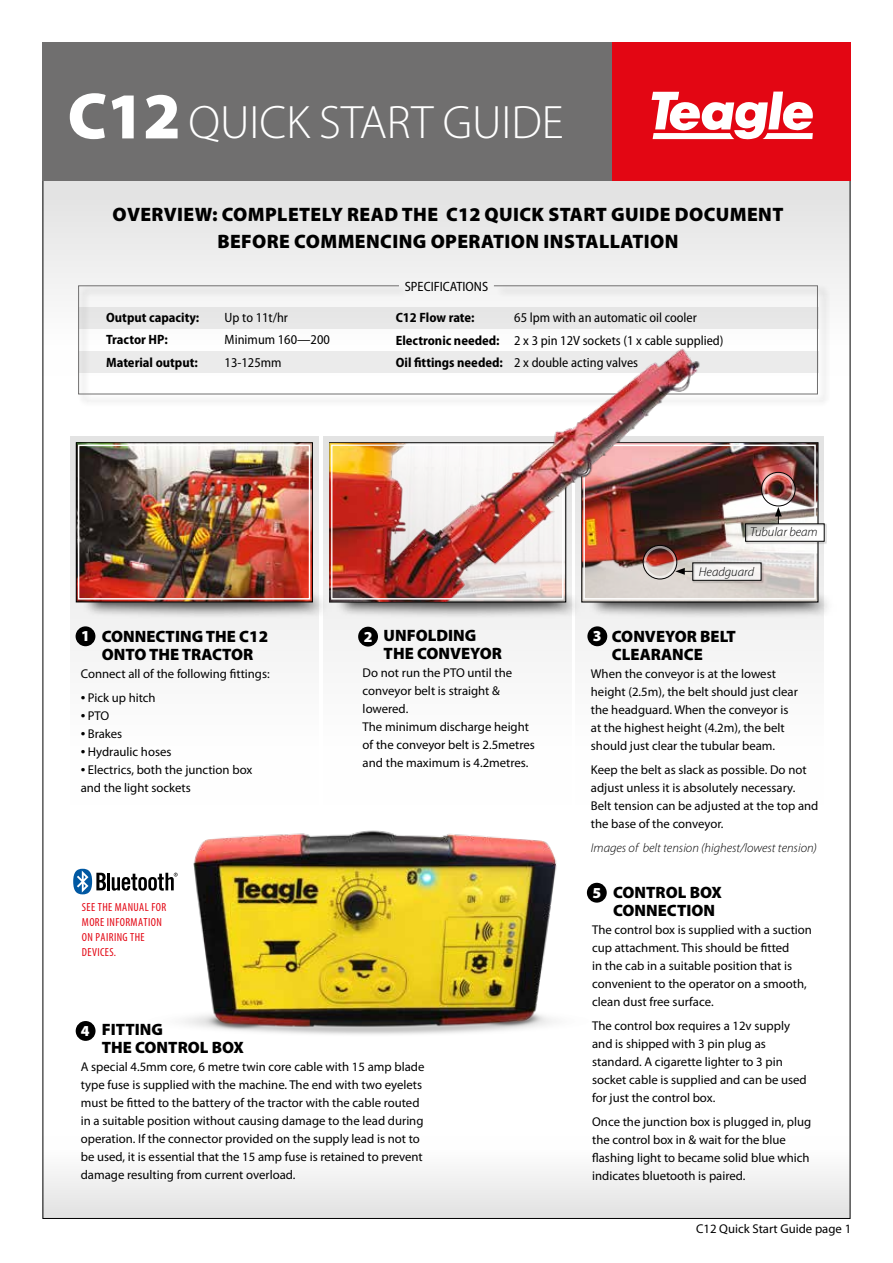
<style>
.page{position:relative;width:893px;height:1263px;background:#fff}
.page>*{position:absolute;margin:0;border:0;box-sizing:border-box;transform-origin:0 0}
.t1{font:300 47.1px "Myriad Pro";color:#fff}
.t2{font:900 19.5px/27px "Myriad Pro";letter-spacing:.02em;color:#000;text-align:center}
.t3{font:900 16.5px/18px "Myriad Pro";color:#000}
.t4{font:900 15.3px "Myriad Pro";color:#fff}
.t5{font:semi-condensed 13.5px/22.5px "Myriad Pro";color:#000}
.t6{font:700 semi-condensed 13.5px "Myriad Pro";color:#000}
.t7{font:12.75px/18px "Myriad Pro";color:#000}
.t8{font:italic 300 12.75px "Myriad Pro";color:#000}
.t9{font:condensed 11.7px/15px "Myriad Pro";letter-spacing:.03em;color:#e30613}
.s1{font-weight:900;font-size:66px}
.s2{font-weight:700}
.s3{font-size:16.5px}
</style>
<div class="page">
<div style="left:43px;top:181px;width:807px;height:195px;background:#eaeaea"></div>
<div style="left:43px;top:1136px;width:807px;height:83px;background:linear-gradient(to bottom,#fff,#e1e1e1)"></div>
<div style="left:43px;top:43px;width:572px;height:138px;background:#706f6f"></div>
<div style="left:77px;top:285px;width:753px;height:122px;background:#f7f7f7"></div>
<svg style="left:78px;top:285px;width:740px;height:110px"></svg>
<div style="left:612px;top:43px;width:238px;height:138px;background:#e30613"></div>
<svg style="left:652px;top:92px;width:161px;height:47px"></svg>
<div style="left:71px;top:436px;width:248px;height:369px;background:#fafafa"></div>
<div style="left:323px;top:436px;width:248px;height:369px;background:#fafafa"></div>
<div style="left:576px;top:436px;width:248px;height:369px;background:#fafafa"></div>
<div style="left:78px;top:351px;width:740px;height:22px;background:#ebebeb"></div>
<img style="left:165px;top:830px;width:442px;height:205px">
<div style="left:82px;top:481px;width:250px;height:138px;background:#000;opacity:.75"></div>
<img style="left:78px;top:444px;width:233px;height:156px">
<div style="left:76px;top:442px;width:237px;height:160px;border:1px solid #000"></div>
<div style="left:78px;top:445px;width:232px;height:155px;border:2px solid #fff"></div>
<div style="left:587px;top:481px;width:250px;height:138px;background:#000;opacity:.75"></div>
<img style="left:707px;top:444px;width:109px;height:153px">
<div style="left:581px;top:442px;width:237px;height:160px;border:1px solid #000"></div>
<div style="left:583px;top:445px;width:233px;height:155px;border:2px solid #fff"></div>
<div style="left:335px;top:481px;width:250px;height:138px;background:#000;opacity:.75"></div>
<div style="left:331px;top:445px;width:233px;height:155px;border:2px solid #fff"></div>
<img style="left:333px;top:333px;width:374px;height:265px">
<div style="left:76px;top:626px;width:19px;height:20px;background:#000;border-radius:50%"></div>
<div style="left:358px;top:627px;width:20px;height:19px;background:#000;border-radius:50%"></div>
<div style="left:587px;top:626px;width:20px;height:20px;background:#000;border-radius:50%"></div>
<div style="left:76px;top:1021px;width:20px;height:20px;background:#000;border-radius:50%"></div>
<hr style="left:107px;top:873px;width:3px;height:17px;background:#000">
<svg style="left:73px;top:869px;width:33px;height:25px"></svg>
<svg style="left:112px;top:873px;width:66px;height:18px"></svg>
<div style="left:745px;top:523px;width:82px;height:21px;background:#000;opacity:.33"></div>
<div style="left:745px;top:523px;width:80px;height:19px;border:1px solid #000"></div>
<img style="left:582px;top:469px;width:234px;height:122px">
<div style="left:587px;top:883px;width:20px;height:20px;background:#000;border-radius:50%"></div>
<h1 class="t1" style="left:68px;top:94px;width:498px"><span class="s1">C12</span> QUICK START GUIDE</h1>
<h2 class="t2" style="left:113px;top:200px;width:672px">OVERVIEW: COMPLETELY READ THE C12 QUICK START GUIDE DOCUMENT<br>BEFORE COMMENCING OPERATION INSTALLATION</h2>
<p class="t6" style="left:106px;top:309px;width:95px">Output capacity:</p>
<p class="t5" style="left:225px;top:306px;width:65px">Up to 11t/hr</p>
<p class="t6" style="left:106px;top:331px;width:63px">Tractor HP:</p>
<p class="t5" style="left:225px;top:328px;width:107px">Minimum 160—200</p>
<p class="t6" style="left:106px;top:354px;width:93px">Material output:</p>
<p class="t5" style="left:225px;top:351px;width:58px">13-125mm</p>
<p class="t5" style="left:405px;top:275px;width:85px">SPECIFICATIONS</p>
<p class="t6" style="left:396px;top:309px;width:80px">C12 Flow rate:</p>
<p class="t5" style="left:396px;top:306px;width:329px;text-indent:119px">65 lpm with an automatic oil cooler<br><span class="s2">Electronic needed:</span> 2 x 3 pin 12V sockets (1 x cable supplied)<br><span class="s2">Oil fittings needed:</span> 2 x double acting valves</p>
<p class="t3" style="left:102px;top:626px;width:168px">CONNECTING THE C12<br>ONTO THE TRACTOR</p>
<p class="t7" style="left:81px;top:664px;width:191px">Connect all of the following fittings:</p>
<p class="t7" style="left:81px;top:688px;width:76px"><span class="s3">•</span> Pick up hitch</p>
<p class="t7" style="left:81px;top:706px;width:30px"><span class="s3">•</span> PTO</p>
<p class="t7" style="left:81px;top:724px;width:43px"><span class="s3">•</span> Brakes</p>
<p class="t7" style="left:81px;top:742px;width:92px"><span class="s3">•</span> Hydraulic hoses</p>
<p class="t7" style="left:81px;top:760px;width:173px"><span class="s3">•</span> Electrics, both the junction box and the light sockets</p>
<p class="t4" style="left:81px;top:626px;width:10px">1</p>
<p class="t8" style="left:750px;top:524px;width:69px">Tubular beam</p>
<p class="t8" style="left:699px;top:564px;width:57px">Headguard</p>
<p class="t3" style="left:384px;top:625px;width:120px">UNFOLDING<br>THE CONVEYOR</p>
<p class="t7" style="left:363px;top:663px;width:174px">Do not run the PTO until the conveyor belt is straight &amp; lowered.<br>The minimum discharge height of the conveyor belt is 2.5metres and the maximum is 4.2metres.</p>
<p class="t3" style="left:612px;top:626px;width:126px">CONVEYOR BELT<br>CLEARANCE</p>
<p class="t7" style="left:591px;top:664px;width:208px">When the conveyor is at the lowest height (2.5m), the belt should just clear the headguard. When the conveyor is at the highest height (4.2m), the belt should just clear the tubular beam.</p>
<p class="t7" style="left:591px;top:760px;width:229px">Keep the belt as slack as possible. Do not adjust unless it is absolutely necessary.<br>Belt tension can be adjusted at the top and the base of the conveyor.</p>
<p class="t8" style="left:591px;top:840px;width:228px">Images of belt tension (highest/lowest tension)</p>
<p class="t4" style="left:364px;top:626px;width:10px">2</p>
<p class="t4" style="left:593px;top:626px;width:10px">3</p>
<p class="t9" style="left:82px;top:900px;width:86px">SEE THE MANUAL FOR<br>MORE INFORMATION<br>ON PAIRING THE<br>DEVICES.</p>
<p class="t3" style="left:102px;top:1020px;width:144px">FITTING<br>THE CONTROL BOX</p>
<p class="t7" style="left:81px;top:1057px;width:345px">A special 4.5mm core, 6 metre twin core cable with 15 amp blade type fuse is supplied with the machine. The end with two eyelets must be fitted to the battery of the tractor with the cable routed in a suitable position without causing damage to the lead during operation. If the connector provided on the supply lead is not to be used, it is essential that the 15 amp fuse is retained to prevent damage resulting from current overload.</p>
<p class="t4" style="left:81px;top:1020px;width:10px">4</p>
<p class="t3" style="left:613px;top:882px;width:110px">CONTROL BOX<br>CONNECTION</p>
<p class="t7" style="left:592px;top:920px;width:221px">The control box is supplied with a suction cup attachment. This should be fitted<br>in the cab in a suitable position that is convenient to the operator on a smooth, clean dust free surface.</p>
<p class="t7" style="left:592px;top:1016px;width:216px">The control box requires a 12v supply and is shipped with 3 pin plug as standard. A cigarette lighter to 3 pin socket cable is supplied and can be used for just the control box.</p>
<p class="t7" style="left:592px;top:1112px;width:221px">Once the junction box is plugged in, plug the control box in &amp; wait for the blue flashing light to became solid blue which indicates bluetooth is paired.</p>
<p class="t4" style="left:592px;top:882px;width:10px">5</p>
<p class="t7" style="left:696px;top:1220px;width:157px">C12 Quick Start Guide page 1</p>
</div>
